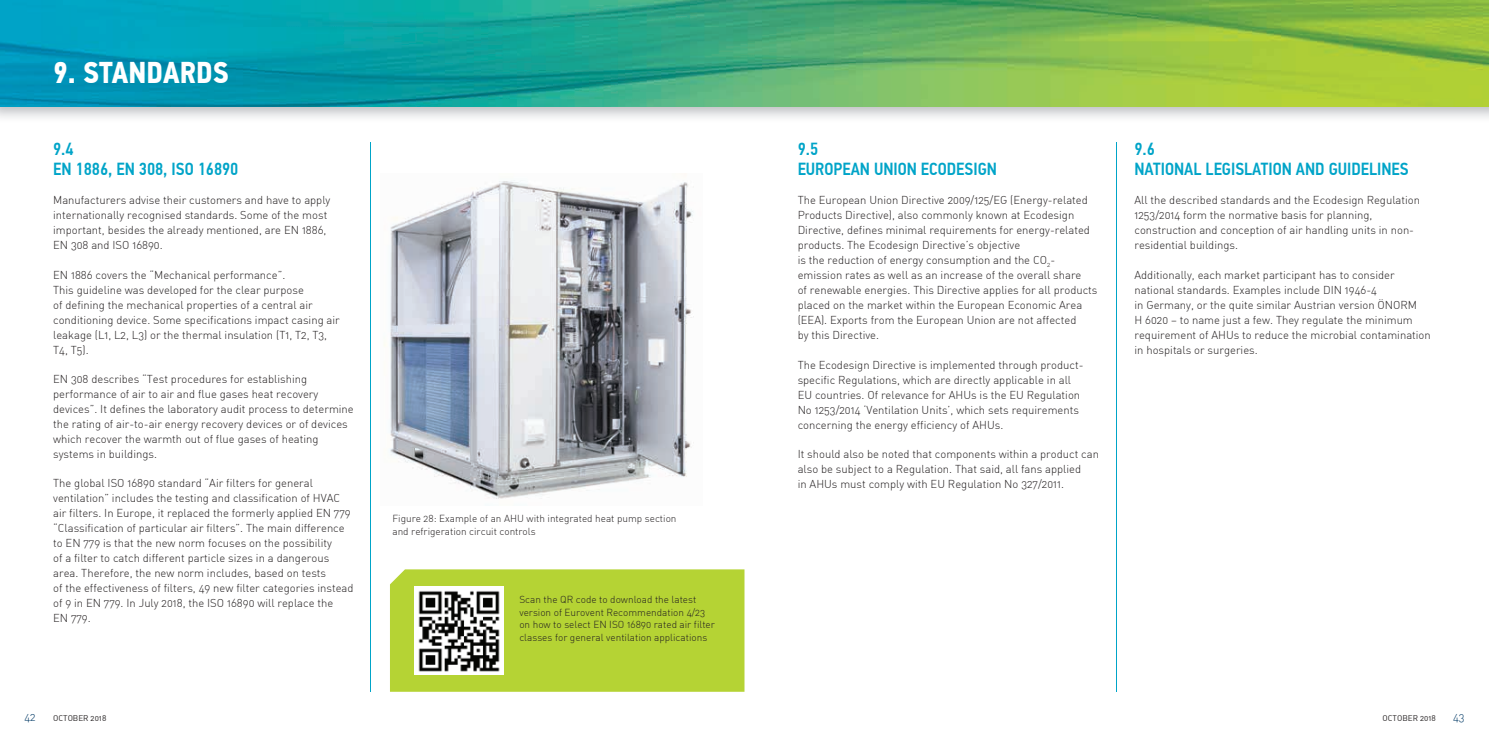
<style>
.page{position:relative;width:1489px;height:745px;background:#fff}
.page>*{position:absolute;margin:0;border:0;box-sizing:border-box;transform-origin:0 0}
.t1{font:700 30px "PF Din Text Cond Pro";color:#fff}
.t2{font:500 17.5px/20px "PF Din Text Cond Pro";color:#00a4c8}
.t3{font:300 11.25px/15px "DIN Alternate";color:#231f20}
.t4{font:300 11.25px "DIN Alternate";color:#003965}
.t5{font:300 10px/12.5px "DIN Alternate";color:#231f20}
.t6{font:8.12px "DIN Alternate";color:#231f20}
</style>
<div class="page">
<img style="left:384px;top:180px;width:310px;height:319px">
<img style="left:0;top:106px;width:1488px;height:12px">
<img style="left:0;top:0;width:1488px;height:106px">
<div style="left:390px;top:569px;width:354px;height:122px;background:#b5d334"></div>
<img style="left:415px;top:586px;width:88px;height:88px">
<hr style="left:370px;top:142px;width:1px;height:549px;background:#00a4c8">
<hr style="left:1116px;top:142px;width:1px;height:549px;background:#00a4c8">
<h1 class="t1" style="left:53px;top:54px;width:177px">9. STANDARDS</h1>
<h2 class="t2" style="left:53px;top:139px;width:187px">9.4<br>EN 1886, EN 308, ISO 16890</h2>
<p class="t3" style="left:53px;top:192px;width:279px">Manufacturers advise their customers and have to apply internationally recognised standards. Some of the most important, besides the already mentioned, are EN 1886, EN 308 and ISO 16890.</p>
<p class="t3" style="left:53px;top:267px;width:288px">EN 1886 covers the “Mechanical performance”.<br>This guideline was developed for the clear purpose<br>of defining the mechanical properties of a central air conditioning device. Some specifications impact casing air leakage (L1, L2, L3) or the thermal insulation (T1, T2, T3, T4, T5).</p>
<p class="t3" style="left:53px;top:371px;width:302px">EN 308 describes “Test procedures for establishing performance of air to air and flue gases heat recovery devices”. It defines the laboratory audit process to determine the rating of air-to-air energy recovery devices or of devices which recover the warmth out of flue gases of heating systems in buildings.</p>
<p class="t3" style="left:53px;top:475px;width:302px">The global ISO 16890 standard “Air filters for general ventilation” includes the testing and classification of HVAC air filters. In Europe, it replaced the formerly applied EN 779 “Classification of particular air filters”. The main difference to EN 779 is that the new norm focuses on the possibility<br>of a filter to catch different particle sizes in a dangerous area. Therefore, the new norm includes, based on tests<br>of the effectiveness of filters, 49 new filter categories instead of 9 in EN 779. In July 2018, the ISO 16890 will replace the<br>EN 779.</p>
<p class="t5" style="left:392px;top:511px;width:285px">Figure 28: Example of an AHU with integrated heat pump section and refrigeration circuit controls</p>
<p class="t5" style="left:519px;top:592px;width:197px">Scan the QR code to download the latest version of Eurovent Recommendation 4/23 on how to select EN ISO 16890 rated air filter classes for general ventilation applications</p>
<h2 class="t2" style="left:797px;top:139px;width:201px">9.5<br>EUROPEAN UNION ECODESIGN</h2>
<p class="t3" style="left:797px;top:192px;width:301px">The European Union Directive 2009/125/EG (Energy-related Products Directive), also commonly known at Ecodesign Directive, defines minimal requirements for energy-related products. The Ecodesign Directive’s objective<br>is the reduction of energy consumption and the CO<sub>2</sub>- emission rates as well as an increase of the overall share<br>of renewable energies. This Directive applies for all products placed on the market within the European Economic Area (EEA). Exports from the European Union are not affected<br>by this Directive.</p>
<p class="t3" style="left:797px;top:357px;width:287px">The Ecodesign Directive is implemented through product&shy;specific Regulations, which are directly applicable in all EU countries. Of relevance for AHUs is the EU Regulation No 1253/2014 ‘Ventilation Units’, which sets requirements concerning the energy efficiency of AHUs.</p>
<p class="t3" style="left:797px;top:446px;width:303px">It should also be noted that components within a product can also be subject to a Regulation. That said, all fans applied<br>in AHUs must comply with EU Regulation No 327/2011.</p>
<h2 class="t2" style="left:1134px;top:139px;width:276px">9.6<br>NATIONAL LEGISLATION AND GUIDELINES</h2>
<p class="t3" style="left:1134px;top:192px;width:287px">All the described standards and the Ecodesign Regulation 1253/2014 form the normative basis for planning, construction and conception of air handling units in non&shy;residential buildings.</p>
<p class="t3" style="left:1134px;top:267px;width:298px">Additionally, each market participant has to consider national standards. Examples include DIN 1946-4<br>in Germany, or the quite similar Austrian version ÖNORM<br>H 6020 – to name just a few. They regulate the minimum requirement of AHUs to reduce the microbial contamination in hospitals or surgeries.</p>
<p class="t4" style="left:24px;top:709px;width:13px">42</p>
<p class="t6" style="left:53px;top:712px;width:55px">OCTOBER 2018</p>
<p class="t6" style="left:1382px;top:712px;width:55px">OCTOBER 2018</p>
<p class="t4" style="left:1452px;top:709px;width:13px">43</p>
</div>
